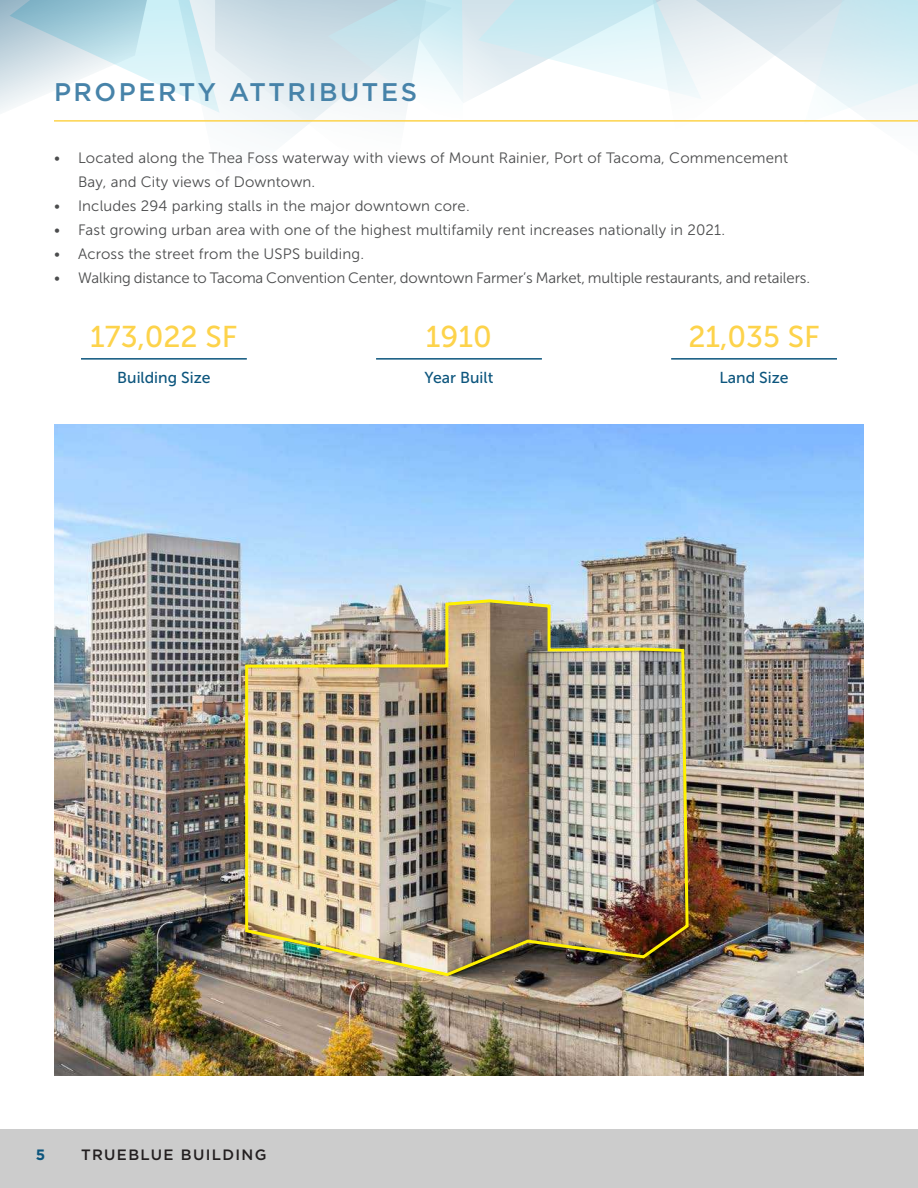
<style>
.page{position:relative;width:918px;height:1188px;background:#fff}
.page>*{position:absolute;margin:0;border:0;box-sizing:border-box;transform-origin:0 0}
.t1{font:30px "Museo Sans 500";color:#fdd34b}
.t2{font:500 25.5px "Gotham";letter-spacing:.1em;color:#4783a9}
.t3{font:15.75px "Museo Sans 500";color:#0c557d}
.t4{font:15px/24px "Museo Sans 300";letter-spacing:.01em;color:#4b4c4d}
.t5{font:15px "Museo Sans 300";letter-spacing:-.01em;color:#4b4c4d}
.t6{font:500 15px "Gotham";letter-spacing:.09em;color:#231f20}
.t7{font:700 15px "Gotham";color:#0c557d}
</style>
<div class="page">
<svg style="left:0;top:0;width:918px;height:137px"></svg>
<hr style="left:54px;top:120px;width:864px;height:2px;background:#fdd34b">
<img style="left:54px;top:424px;width:810px;height:652px">
<hr style="left:81px;top:358px;width:166px;height:2px;background:#0c557d">
<hr style="left:376px;top:358px;width:166px;height:2px;background:#0c557d">
<hr style="left:671px;top:358px;width:166px;height:2px;background:#0c557d">
<img style="left:244px;top:598px;width:446px;height:380px">
<div style="left:0;top:1130px;width:918px;height:58px;background:#ccc"></div>
<p class="t2" style="left:54px;top:76px;width:365px">PROPERTY ATTRIBUTES</p>
<p class="t4" style="left:78px;top:146px;width:712px;text-indent:-24px">• Located along the Thea Foss waterway with views of Mount Rainier, Port of Tacoma, Commencement<br>Bay, and City views of Downtown.</p>
<p class="t4" style="left:54px;top:194px;width:417px">• Includes 294 parking stalls in the major downtown core.</p>
<p class="t4" style="left:54px;top:218px;width:673px">• Fast growing urban area with one of the highest multifamily rent increases nationally in 2021.</p>
<p class="t4" style="left:54px;top:242px;width:312px">• Across the street from the USPS building.</p>
<p class="t5" style="left:54px;top:270px;width:758px">• Walking distance to Tacoma Convention Center, downtown Farmer’s Market, multiple restaurants, and retailers.</p>
<p class="t1" style="left:90px;top:320px;width:149px">173,022 SF</p>
<p class="t3" style="left:117px;top:369px;width:95px">Building Size</p>
<p class="t1" style="left:426px;top:320px;width:68px">1910</p>
<p class="t3" style="left:425px;top:369px;width:70px">Year Built</p>
<p class="t1" style="left:688px;top:320px;width:133px">21,035 SF</p>
<p class="t3" style="left:719px;top:369px;width:71px">Land Size</p>
<p class="t7" style="left:36px;top:1145px;width:11px">5</p>
<p class="t6" style="left:81px;top:1145px;width:187px">TRUEBLUE BUILDING</p>
</div>
